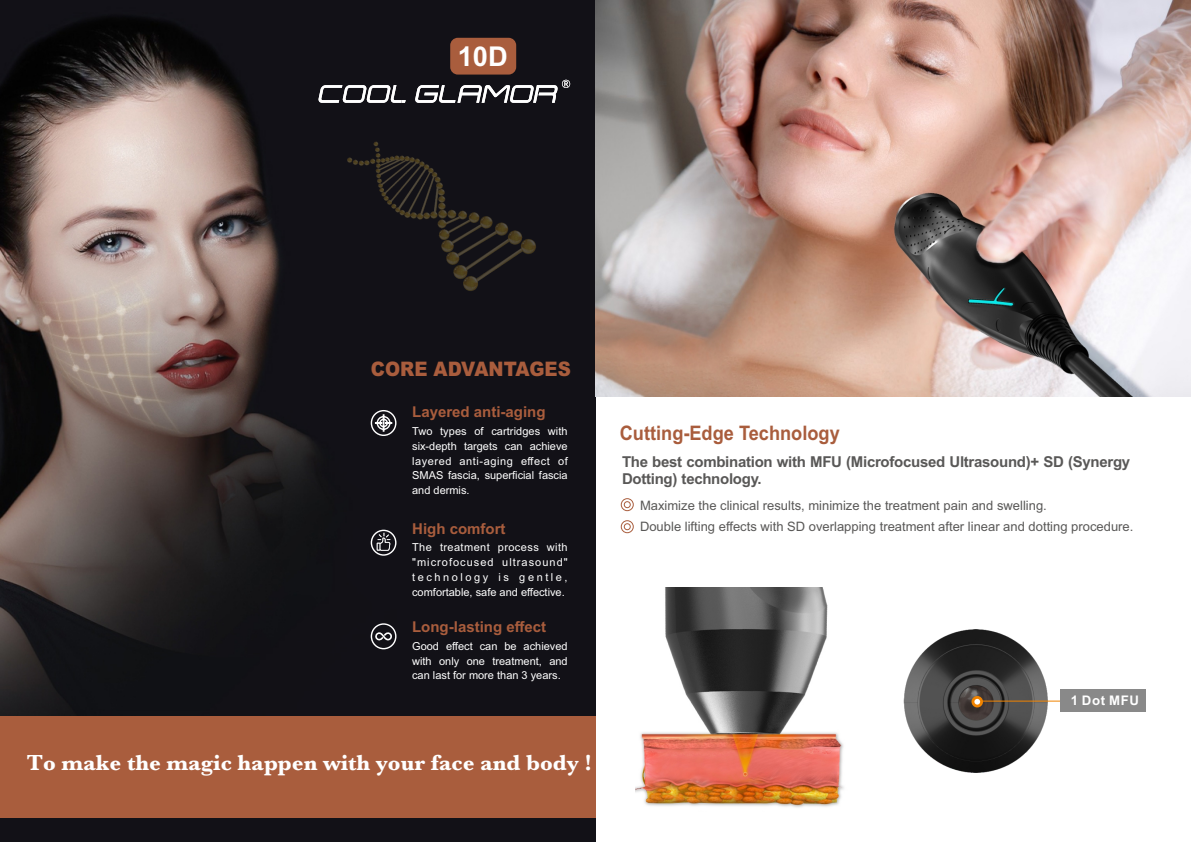
<style>
.page{position:relative;width:1191px;height:842px;background:#fff}
.page>*{position:absolute;margin:0;border:0;box-sizing:border-box;transform-origin:0 0}
.t1{font:700 27.3px "Arial";color:#fff}
.t2{font:700 22.6px "Baskerville";color:#fff}
.t3{font:700 20px "Arial";color:#a95d3d;scale:.91 1}
.t4{font:900 20px "Arial";color:#a95d3d;scale:.91 1}
.t5{font:700 15px/16.8px "Arial";letter-spacing:-.02em;color:#595857}
.t6{font:700 15px "Arial";color:#a95d3d}
.t7{font:700 13.2px "Arial";letter-spacing:.055em;color:#fff}
.t8{font:13px/21.1px "Arial";color:#595857}
.t9{font:11px/14.7px "Arial";color:#fff;text-align:justify}
</style>
<div class="page">
<img style="left:0;top:0;width:583px;height:842px">
<img style="left:346px;top:141px;width:192px;height:153px">
<img style="left:636px;top:588px;width:208px;height:220px">
<img style="left:903px;top:629px;width:150px;height:144px">
<hr style="left:980px;top:701px;width:117px;height:1px;background:#f08300">
<div style="left:971px;top:696px;width:12px;height:11px;background:#fff;border:3px solid #f08300;border-radius:50%"></div>
<div style="left:1059px;top:689px;width:86px;height:23px;background:#898989"></div>
<div style="left:0;top:716px;width:595px;height:101px;background:#a95d3d"></div>
<div style="left:371px;top:410px;width:25px;height:26px;border:1px solid #fff;border-radius:50%"></div>
<svg style="left:375px;top:414px;width:17px;height:17px"></svg>
<svg style="left:374px;top:631px;width:19px;height:11px"></svg>
<div style="left:371px;top:623px;width:25px;height:26px;border:1px solid #fff;border-radius:50%"></div>
<div style="left:621px;top:498px;width:12px;height:13px;border:1px solid #a95d3d;border-radius:50%"></div>
<div style="left:624px;top:501px;width:6px;height:7px;border:1px solid #a95d3d;border-radius:50%"></div>
<div style="left:621px;top:520px;width:12px;height:13px;border:1px solid #a95d3d;border-radius:50%"></div>
<div style="left:624px;top:523px;width:6px;height:7px;border:1px solid #a95d3d;border-radius:50%"></div>
<img style="left:595px;top:0;width:596px;height:397px">
<div style="left:450px;top:38px;width:66px;height:37px;background:#a95d3d;border-radius:8px"></div>
<svg style="left:415px;top:80px;width:155px;height:23px"></svg>
<svg style="left:318px;top:85px;width:88px;height:18px"></svg>
<div style="left:371px;top:530px;width:25px;height:26px;border:1px solid #fff;border-radius:50%"></div>
<svg style="left:377px;top:532px;width:14px;height:19px"></svg>
<h1 class="t1" style="left:458px;top:46px;width:52px">10D</h1>
<h3 class="t4" style="left:371px;top:362px;width:221px">CORE ADVANTAGES</h3>
<h3 class="t6" style="left:412px;top:406px;width:135px">Layered anti-aging</h3>
<p class="t9" style="left:412px;top:425px;width:157px">Two types of cartridges with six-depth targets can achieve layered anti-aging effect of SMAS fascia, superficial fascia and dermis.</p>
<h3 class="t6" style="left:412px;top:523px;width:95px">High comfort</h3>
<p class="t9" style="left:412px;top:541px;width:157px">The treatment process with "microfocused ultrasound" technology is gentle, comfortable, safe and effective.</p>
<h3 class="t6" style="left:412px;top:621px;width:135px">Long-lasting effect</h3>
<p class="t9" style="left:412px;top:640px;width:157px">Good effect can be achieved with only one treatment, and can last for more than 3 years.</p>
<h2 class="t2" style="left:27px;top:755px;width:567px">To make the magic happen with your face and body !</h2>
<h3 class="t3" style="left:620px;top:426px;width:243px">Cutting-Edge Technology</h3>
<h3 class="t5" style="left:622px;top:455px;width:510px">The best combination with MFU (Microfocused Ultrasound)+ SD (Synergy<br>Dotting) technology.</h3>
<p class="t8" style="left:640px;top:496px;width:495px">Maximize the clinical results, minimize the treatment pain and swelling.<br>Double lifting effects with SD overlapping treatment after linear and dotting procedure.</p>
<p class="t7" style="left:1070px;top:695px;width:70px">1 Dot MFU</p>
</div>
